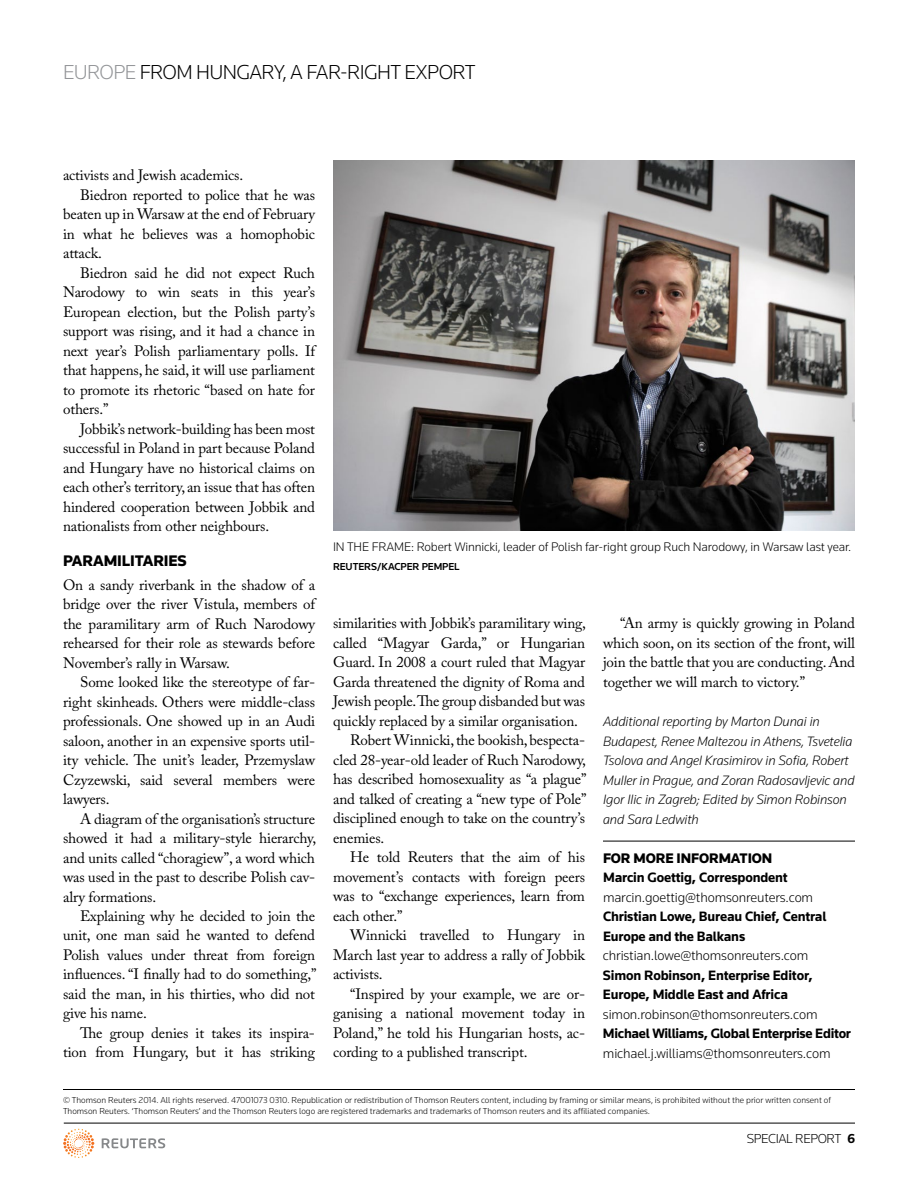
<style>
.page{position:relative;width:918px;height:1188px;background:#fff}
.page>*{position:absolute;margin:0;border:0;box-sizing:border-box;transform-origin:0 0}
.t1{font:300 21px "Knowledge";letter-spacing:-.03em;color:#000}
.t2{font:900 15.9px "Knowledge";letter-spacing:-.01em;color:#000}
.t3{font:15px/19.5px "Adobe Caslon Pro";letter-spacing:-.01em;color:#000;text-align:justify}
.t4{font:900 14.4px "Knowledge";letter-spacing:-.01em;color:#000}
.t5{font:italic 300 14.1px/19.5px "Knowledge";letter-spacing:-.01em;color:#000}
.t6{font:700 14.1px/19.5px "Knowledge";letter-spacing:-.01em;color:#000}
.t7{font:300 14.1px "Knowledge";letter-spacing:-.01em;color:#000}
.t8{font:300 13.5px "Knowledge";letter-spacing:-.03em;color:#000}
.t9{font:300 12.9px "Knowledge";letter-spacing:-.01em;color:#000}
.t10{font:500 10.5px "Knowledge";letter-spacing:-.01em;color:#000}
.t11{font:300 9px/10.8px "Knowledge";color:#000}
.s1{color:#939598}
.s2{font-weight:700}
</style>
<div class="page">
<hr style="left:63px;top:1089px;width:792px;height:1px;background:#000">
<hr style="left:64px;top:1123px;width:791px;height:1px;background:#000">
<svg style="left:102px;top:1138px;width:63px;height:10px"></svg>
<svg style="left:63px;top:1129px;width:31px;height:27px"></svg>
<hr style="left:603px;top:841px;width:252px;height:1px;background:#000">
<img style="left:333px;top:160px;width:522px;height:371px">
<h1 class="t1" style="left:63px;top:59px;width:414px"><span class="s1">EUROPE</span> FROM HUNGARY, A FAR-RIGHT EXPORT</h1>
<p class="t3" style="left:63px;top:165px;width:182px">activists and Jewish academics.</p>
<p class="t3" style="left:80px;top:185px;width:236px">Biedron reported to police that he was</p>
<p class="t3" style="left:63px;top:204px;width:254px">beaten up in Warsaw at the end of February</p>
<p class="t3" style="left:63px;top:224px;width:254px">in what he believes was a homophobic</p>
<p class="t3" style="left:63px;top:243px;width:40px">attack.</p>
<p class="t3" style="left:80px;top:263px;width:236px">Biedron said he did not expect Ruch</p>
<p class="t3" style="left:63px;top:282px;width:254px">Narodowy to win seats in this year’s</p>
<p class="t3" style="left:63px;top:302px;width:253px">European election, but the Polish party’s</p>
<p class="t3" style="left:63px;top:321px;width:253px">support was rising, and it had a chance in</p>
<p class="t3" style="left:63px;top:341px;width:253px">next year’s Polish parliamentary polls. If</p>
<p class="t3" style="left:63px;top:360px;width:253px">that happens, he said, it will use parliament</p>
<p class="t3" style="left:63px;top:380px;width:253px">to promote its rhetoric “based on hate for</p>
<p class="t3" style="left:63px;top:399px;width:47px">others.”</p>
<p class="t3" style="left:80px;top:419px;width:236px">Jobbik’s network-building has been most</p>
<p class="t3" style="left:63px;top:438px;width:253px">successful in Poland in part because Poland</p>
<p class="t3" style="left:63px;top:458px;width:254px">and Hungary have no historical claims on</p>
<p class="t3" style="left:63px;top:477px;width:254px">each other’s territory, an issue that has often</p>
<p class="t3" style="left:63px;top:497px;width:254px">hindered cooperation between Jobbik and</p>
<p class="t3" style="left:63px;top:516px;width:208px">nationalists from other neighbours.</p>
<p class="t2" style="left:63px;top:551px;width:125px">PARAMILITARIES</p>
<p class="t3" style="left:63px;top:575px;width:254px">On a sandy riverbank in the shadow of a bridge over the river Vistula, members of the paramilitary arm of Ruch Narodowy rehearsed for their role as stewards before November’s rally in Warsaw.</p>
<p class="t3" style="left:63px;top:672px;width:254px;text-indent:17px">Some looked like the stereotype of far&shy;right skinheads. Others were middle-class professionals. One showed up in an Audi saloon, another in an expensive sports util&shy;ity vehicle. The unit’s leader, Przemyslaw Czyzewski, said several members were lawyers.</p>
<p class="t3" style="left:63px;top:809px;width:255px;text-indent:17px">A diagram of the organisation’s structure showed it had a military-style hierarchy, and units called “choragiew”, a word which was used in the past to describe Polish cav&shy;alry formations.</p>
<p class="t3" style="left:63px;top:906px;width:255px;text-indent:17px">Explaining why he decided to join the unit, one man said he wanted to defend Polish values under threat from foreign influences. “I finally had to do something,” said the man, in his thirties, who did not give his name.</p>
<p class="t3" style="left:63px;top:1023px;width:253px;text-align:right">The group denies it takes its inspira&shy;tion from Hungary, but it has striking</p>
<p class="t9" style="left:333px;top:538px;width:520px">IN THE FRAME: Robert Winnicki, leader of Polish far-right group Ruch Narodowy, in Warsaw last year.</p>
<p class="t10" style="left:333px;top:560px;width:128px">REUTERS/KACPER PEMPEL</p>
<p class="t3" style="left:333px;top:614px;width:255px">similarities with Jobbik’s paramilitary wing,</p>
<p class="t3" style="left:333px;top:633px;width:253px">called “Magyar Garda,” or Hungarian</p>
<p class="t3" style="left:333px;top:653px;width:254px">Guard. In 2008 a court ruled that Magyar</p>
<p class="t3" style="left:333px;top:672px;width:254px">Garda threatened the dignity of Roma and</p>
<p class="t3" style="left:333px;top:692px;width:254px">Jewish people. The group disbanded but was</p>
<p class="t3" style="left:333px;top:711px;width:246px">quickly replaced by a similar organisation.</p>
<p class="t3" style="left:350px;top:731px;width:237px">Robert Winnicki, the bookish, bespecta-</p>
<p class="t3" style="left:333px;top:750px;width:255px">cled 28-year-old leader of Ruch Narodowy,</p>
<p class="t3" style="left:333px;top:770px;width:255px">has described homosexuality as “a plague”</p>
<p class="t3" style="left:333px;top:789px;width:255px">and talked of creating a “new type of Pole”</p>
<p class="t3" style="left:333px;top:809px;width:254px">disciplined enough to take on the country’s</p>
<p class="t3" style="left:333px;top:828px;width:53px">enemies.</p>
<p class="t3" style="left:350px;top:848px;width:236px">He told Reuters that the aim of his</p>
<p class="t3" style="left:333px;top:867px;width:254px">movement’s contacts with foreign peers</p>
<p class="t3" style="left:333px;top:887px;width:253px">was to “exchange experiences, learn from</p>
<p class="t3" style="left:333px;top:906px;width:71px">each other.”</p>
<p class="t3" style="left:350px;top:926px;width:237px">Winnicki travelled to Hungary in</p>
<p class="t3" style="left:333px;top:945px;width:254px">March last year to address a rally of Jobbik</p>
<p class="t3" style="left:333px;top:965px;width:51px">activists.</p>
<p class="t3" style="left:350px;top:984px;width:237px">“Inspired by your example, we are or-</p>
<p class="t3" style="left:333px;top:1004px;width:254px">ganising a national movement today in</p>
<p class="t3" style="left:333px;top:1023px;width:253px">Poland,” he told his Hungarian hosts, ac-</p>
<p class="t3" style="left:333px;top:1043px;width:196px">cording to a published transcript.</p>
<p class="t3" style="left:603px;top:614px;width:254px;text-indent:17px">“An army is quickly growing in Poland which soon, on its section of the front, will join the battle that you are conducting. And together we will march to victory.”</p>
<p class="t5" style="left:603px;top:711px;width:253px">Additional reporting by Marton Dunai in Budapest, Renee Maltezou in Athens, Tsvetelia Tsolova and Angel Krasimirov in Sofia, Robert Muller in Prague, and Zoran Radosavljevic and Igor Ilic in Zagreb; Edited by Simon Robinson and Sara Ledwith</p>
<p class="t4" style="left:603px;top:849px;width:171px">FOR MORE INFORMATION</p>
<p class="t6" style="left:603px;top:867px;width:186px">Marcin Goettig, Correspondent</p>
<p class="t7" style="left:603px;top:888px;width:212px">marcin.goettig@thomsonreuters.com</p>
<p class="t6" style="left:603px;top:906px;width:225px">Christian Lowe, Bureau Chief, Central<br>Europe and the Balkans</p>
<p class="t7" style="left:603px;top:947px;width:207px">christian.lowe@thomsonreuters.com</p>
<p class="t6" style="left:603px;top:965px;width:211px">Simon Robinson, Enterprise Editor,<br>Europe, Middle East and Africa</p>
<p class="t7" style="left:603px;top:1005px;width:216px">simon.robinson@thomsonreuters.com</p>
<p class="t6" style="left:603px;top:1023px;width:249px">Michael Williams, Global Enterprise Editor</p>
<p class="t7" style="left:603px;top:1044px;width:229px">michael.j.williams@thomsonreuters.com</p>
<p class="t11" style="left:63px;top:1095px;width:770px">© Thomson Reuters 2014. All rights reserved. 47001073 0310. Republication or redistribution of Thomson Reuters content, including by framing or similar means, is prohibited without the prior written consent of<br>Thomson Reuters. ‘Thomson Reuters’ and the Thomson Reuters logo are registered trademarks and trademarks of Thomson reuters and its affiliated companies.</p>
<p class="t8" style="left:747px;top:1130px;width:110px">SPECIAL REPORT <span class="s2">6</span></p>
</div>
